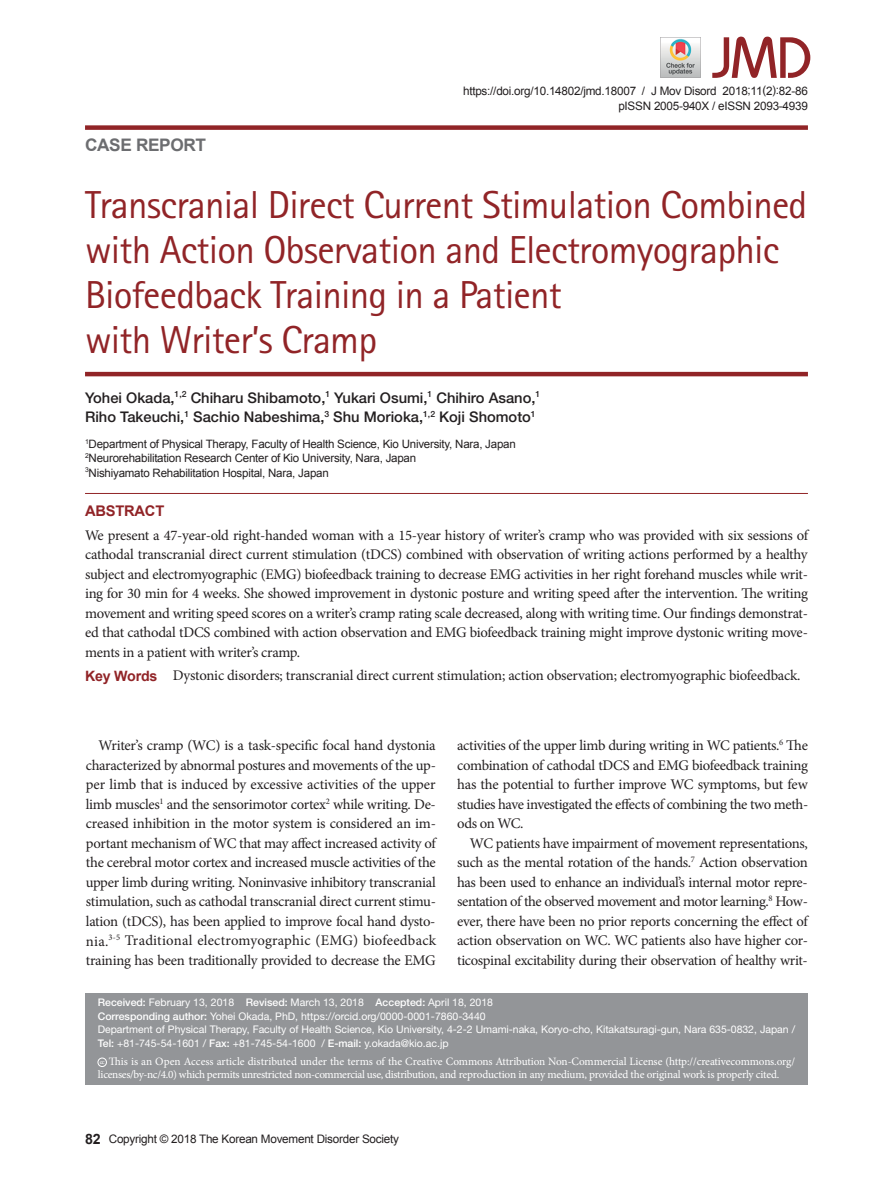
<style>
.page{position:relative;width:893px;height:1191px;background:#fff}
.page>*{position:absolute;margin:0;border:0;box-sizing:border-box;transform-origin:0 0}
.t1{font:500 57.9px "Bauhaus Std";color:#912427}
.t2{font:39px/45px "Rotis Sans Serif Std";letter-spacing:-.02em;color:#912427}
.t3{font:700 17.25px "Arial";letter-spacing:-.02em;color:#6c6d70}
.t4{font:14.7px/19.5px "Minion Pro";letter-spacing:-.02em;color:#231f20;text-align:justify}
.t5{font:500 14.7px/19.5px "Helvetica Neue LT Std";color:#231f20}
.t6{font:700 14.7px "Arial";letter-spacing:-.015em;color:#912427}
.t7{font:11.7px/15px "Arial";letter-spacing:-.02em;color:#231f20;text-align:right}
.t8{font:11.55px/14.2px "Arial";letter-spacing:-.02em;color:#231f20}
.t9{font:11.25px/12.8px "Minion Pro";letter-spacing:-.02em;color:#fff}
.t10{font:10.5px/13.5px "Helvetica Neue LT Std";letter-spacing:-.005em;color:#fff}
.s1{font-family:"Arial";font-weight:700;font-size:14.25px;color:#912427}
.s2{font-family:"Arial";font-weight:700;font-size:14.25px;color:#fff}
.s3{font-weight:500}
.s4{font-size:6.75px}
.s5{font-weight:700;font-size:14.25px}
</style>
<div class="page">
<hr style="left:85px;top:372px;width:723px;height:4px;background:#912427">
<hr style="left:85px;top:493px;width:723px;height:1px;background:#912427">
<div style="left:85px;top:125px;width:723px;height:5px;background:#912427"></div>
<div style="left:85px;top:993px;width:723px;height:91px;background:#939598"></div>
<div style="left:98px;top:1057px;width:9px;height:9px;border:1px solid #fff;border-radius:50%"></div>
<img style="left:660px;top:38px;width:40px;height:40px">
<h1 class="t1" style="left:712px;top:23px;width:101px">JMD</h1>
<p class="t3" style="left:85px;top:133px;width:123px">CASE REPORT</p>
<p class="t7" style="left:463px;top:83px;width:346px">https://doi.org/10.14802/jmd.18007 / J Mov Disord 2018;11(2):82-86 pISSN 2005-940X / eISSN 2093-4939</p>
<h2 class="t2" style="left:85px;top:182px;width:724px">Transcranial Direct Current Stimulation Combined with Action Observation and Electromyographic Biofeedback Training in a Patient<br>with Writer’s Cramp</h2>
<p class="t5" style="left:85px;top:388px;width:457px">Yohei Okada,<sup>1,2</sup> Chiharu Shibamoto,<sup>1</sup> Yukari Osumi,<sup>1</sup> Chihiro Asano,<sup>1<br></sup>Riho Takeuchi,<sup>1</sup> Sachio Nabeshima,<sup>3</sup> Shu Morioka,<sup>1,2</sup> Koji Shomoto<sup>1</sup></p>
<p class="t8" style="left:85px;top:437px;width:432px"><sup>1</sup>Department of Physical Therapy, Faculty of Health Science, Kio University, Nara, Japan<br><sup>2</sup>Neurorehabilitation Research Center of Kio University, Nara, Japan<br><sup>3</sup>Nishiyamato Rehabilitation Hospital, Nara, Japan</p>
<p class="t6" style="left:85px;top:501px;width:81px">ABSTRACT</p>
<p class="t4" style="left:85px;top:525px;width:725px">We present a 47-year-old right-handed woman with a 15-year history of writer’s cramp who was provided with six sessions of cathodal transcranial direct current stimulation (tDCS) combined with observation of writing actions performed by a healthy subject and electromyographic (EMG) biofeedback training to decrease EMG activities in her right forehand muscles while writ&shy;ing for 30 min for 4 weeks. She showed improvement in dystonic posture and writing speed after the intervention. The writing movement and writing speed scores on a writer’s cramp rating scale decreased, along with writing time. Our findings demonstrat&shy;ed that cathodal tDCS combined with action observation and EMG biofeedback training might improve dystonic writing move&shy;ments in a patient with writer’s cramp.</p>
<p class="t4" style="left:85px;top:666px;width:717px"><span class="s1">Key Words</span><span class="s2">aa</span>Dystonic disorders; transcranial direct current stimulation; action observation; electromyographic biofeedback.</p>
<p class="t4" style="left:86px;top:736px;width:352px;text-indent:13px">Writer’s cramp (WC) is a task-specific focal hand dystonia characterized by abnormal postures and movements of the up&shy;per limb that is induced by excessive activities of the upper limb muscles<sup>1</sup> and the sensorimotor cortex<sup>2</sup> while writing. De&shy;creased inhibition in the motor system is considered an im&shy;portant mechanism of WC that may affect increased activity of the cerebral motor cortex and increased muscle activities of the upper limb during writing. Noninvasive inhibitory transcranial stimulation, such as cathodal transcranial direct current stimu&shy;lation (tDCS), has been applied to improve focal hand dysto&shy;nia.<sup>3-5</sup> Traditional electromyographic (EMG) biofeedback training has been traditionally provided to decrease the EMG</p>
<p class="t4" style="left:457px;top:736px;width:353px">activities of the upper limb during writing in WC patients.<sup>6</sup> The combination of cathodal tDCS and EMG biofeedback training has the potential to further improve WC symptoms, but few studies have investigated the effects of combining the two meth&shy;ods on WC.</p>
<p class="t4" style="left:457px;top:833px;width:352px;text-indent:13px">WC patients have impairment of movement representations, such as the mental rotation of the hands.<sup>7</sup> Action observation has been used to enhance an individual’s internal motor repre&shy;sentation of the observed movement and motor learning.<sup>8</sup> How&shy;ever, there have been no prior reports concerning the effect of action observation on WC. WC patients also have higher cor&shy;ticospinal excitability during their observation of healthy writ-</p>
<p class="t10" style="left:98px;top:995px;width:699px"><span class="s3">Received:</span> February 13, 2018 <span class="s3">Revised:</span> March 13, 2018 <span class="s3">Accepted:</span> April 18, 2018<br><span class="s3">Corresponding author:</span> Yohei Okada, PhD, https://orcid.org/0000-0001-7860-3440<br>Department of Physical Therapy, Faculty of Health Science, Kio University, 4-2-2 Umami-naka, Koryo-cho, Kitakatsuragi-gun, Nara 635-0832, Japan / <span class="s3">Tel:</span> +81-745-54-1601 / <span class="s3">Fax:</span> +81-745-54-1600 / <span class="s3">E-mail:</span> y.okada@kio.ac.jp</p>
<p class="t9" style="left:98px;top:1055px;width:699px"><span class="s4">cc</span> This is an Open Access article distributed under the terms of the Creative Commons Attribution Non-Commercial License (http://creativecommons.org/ licenses/by-nc/4.0) which permits unrestricted non-commercial use, distribution, and reproduction in any medium, provided the original work is properly cited.</p>
<p class="t7" style="left:85px;top:1131px;width:315px"><span class="s5">82</span> Copyright © 2018 The Korean Movement Disorder Society</p>
</div>
